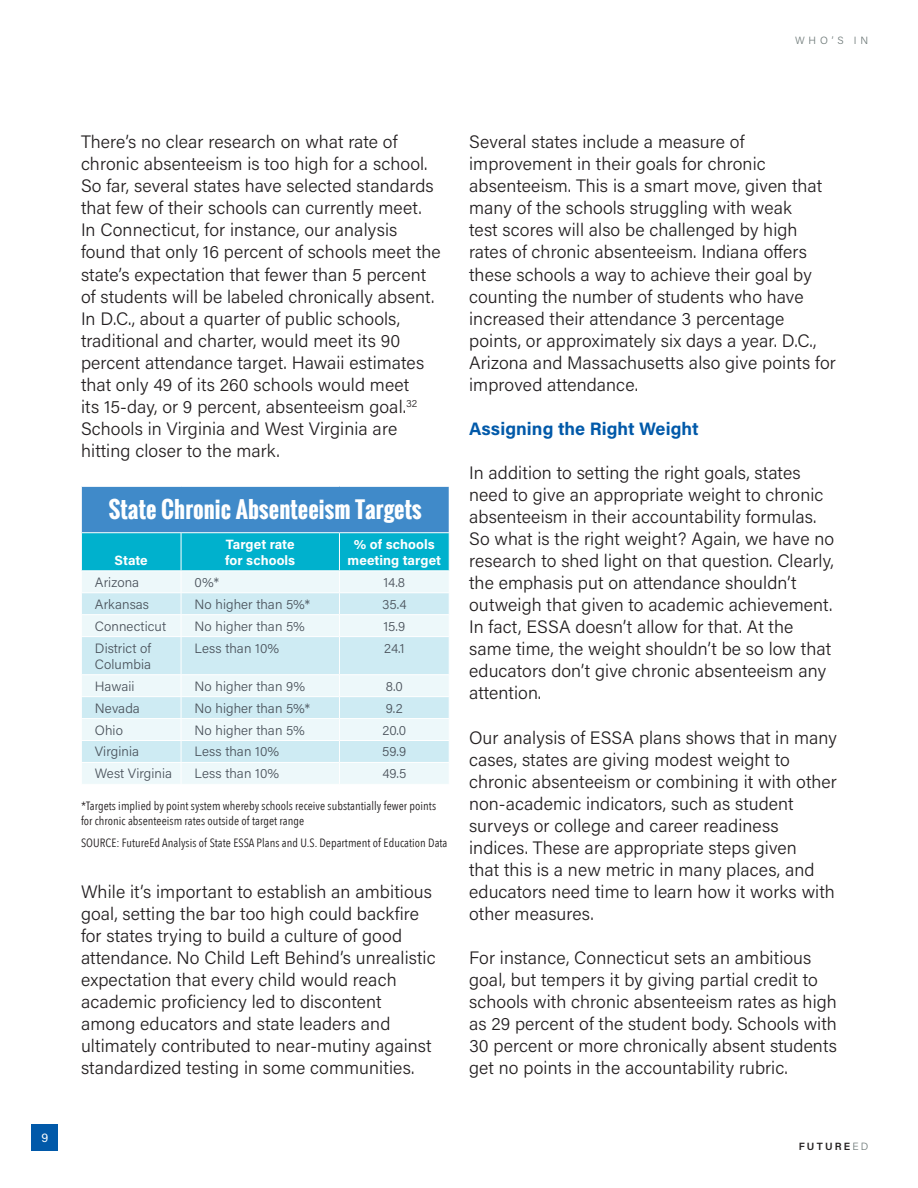
<style>
.page{position:relative;width:918px;height:1188px;background:#fff}
.page>*{position:absolute;margin:0;border:0;box-sizing:border-box;transform-origin:0 0}
.subhead1{font:700 22.5px "Oswald";letter-spacing:.005em;color:#fff}
.text1_Acumin_Light{font:300 18px/22px "Acumin Pro";letter-spacing:.005em;color:#231f20}
.subhead2{font:700 18px "Acumin Pro";letter-spacing:.005em;color:#0159a9}
.Acumin_table{font:300 13.5px/16.2px "Acumin Pro";letter-spacing:.005em;color:#4a525b}
.Acumin_table-2{font:700 13.5px/16.2px "Acumin Pro";letter-spacing:.005em;color:#fff;text-align:center}
.source{font:12px/15px "Avenir Next Condensed";letter-spacing:.005em;color:#231f20}
.t1{font:12px "Acumin Pro";color:#fff}
.t2{font:600 10.5px "Acumin Pro";letter-spacing:.205em;color:#231f20}
.t3{font:300 10.5px "Acumin Pro";color:#707b7a}
.s1{font-weight:300;color:#707b7a}
</style>
<div class="page">
<div style="left:32px;top:1124px;width:26px;height:27px;background:#0159a9"></div>
<div style="left:81px;top:486px;width:368px;height:47px;background:#408ac9"></div>
<div style="left:82px;top:763px;width:367px;height:21px;background:#edf8fa"></div>
<svg style="left:82px;top:637px;width:367px;height:125px;background:#d9eff5"></svg>
<hr style="left:81px;top:486px;width:100px;height:1px;background:#fff">
<hr style="left:81px;top:487px;width:1px;height:45px;background:#fff">
<hr style="left:181px;top:486px;width:158px;height:1px;background:#fff">
<hr style="left:339px;top:486px;width:111px;height:1px;background:#fff">
<hr style="left:81px;top:532px;width:100px;height:1px;background:#fff">
<hr style="left:181px;top:532px;width:158px;height:1px;background:#fff">
<hr style="left:339px;top:532px;width:111px;height:1px;background:#fff">
<svg style="left:81px;top:533px;width:369px;height:103px;background:#95dde9"></svg>
<hr style="left:181px;top:637px;width:1px;height:37px;background:#fff">
<hr style="left:339px;top:637px;width:1px;height:37px;background:#fff">
<hr style="left:81px;top:674px;width:100px;height:1px;background:#fff">
<hr style="left:181px;top:674px;width:158px;height:1px;background:#fff">
<hr style="left:339px;top:674px;width:111px;height:1px;background:#fff">
<hr style="left:81px;top:696px;width:100px;height:1px;background:#fff">
<hr style="left:181px;top:696px;width:158px;height:1px;background:#fff">
<hr style="left:339px;top:696px;width:111px;height:1px;background:#fff">
<hr style="left:81px;top:718px;width:100px;height:1px;background:#fff">
<hr style="left:181px;top:718px;width:158px;height:1px;background:#fff">
<hr style="left:339px;top:718px;width:111px;height:1px;background:#fff">
<hr style="left:81px;top:740px;width:100px;height:1px;background:#fff">
<hr style="left:181px;top:740px;width:158px;height:1px;background:#fff">
<hr style="left:339px;top:740px;width:111px;height:1px;background:#fff">
<svg style="left:181px;top:675px;width:1px;height:109px"></svg>
<svg style="left:339px;top:675px;width:1px;height:109px"></svg>
<p class="t3" style="left:795px;top:34px;width:75px">WHO’S IN</p>
<p class="t1" style="left:42px;top:1129px;width:8px">9</p>
<p class="text1_Acumin_Light" style="left:81px;top:130px;width:361px">There’s no clear research on what rate of chronic absenteeism is too high for a school.<br>So far, several states have selected standards that few of their schools can currently meet.<br>In Connecticut, for instance, our analysis found that only 16 percent of schools meet the state’s expectation that fewer than 5 percent of students will be labeled chronically absent.<br>In D.C., about a quarter of public schools, traditional and charter, would meet its 90 percent attendance target. Hawaii estimates that only 49 of its 260 schools would meet<br>its 15-day, or 9 percent, absenteeism goal.<sup>32<br></sup>Schools in Virginia and West Virginia are hitting closer to the mark.</p>
<p class="subhead1" style="left:109px;top:493px;width:314px">State Chronic Absenteeism Targets</p>
<p class="Acumin_table-2" style="left:115px;top:551px;width:35px">State</p>
<p class="Acumin_table-2" style="left:348px;top:535px;width:95px">% of schools meeting target</p>
<p class="Acumin_table-2" style="left:226px;top:535px;width:70px">Target rate</p>
<p class="Acumin_table-2" style="left:225px;top:551px;width:72px">for schools</p>
<p class="Acumin_table" style="left:95px;top:573px;width:46px">Arizona</p>
<p class="Acumin_table" style="left:195px;top:573px;width:26px">0%*</p>
<p class="Acumin_table" style="left:383px;top:573px;width:23px">14.8</p>
<p class="Acumin_table" style="left:95px;top:595px;width:56px">Arkansas</p>
<p class="Acumin_table" style="left:195px;top:595px;width:117px">No higher than 5%*</p>
<p class="Acumin_table" style="left:382px;top:595px;width:26px">35.4</p>
<p class="Acumin_table" style="left:95px;top:617px;width:73px">Connecticut</p>
<p class="Acumin_table" style="left:195px;top:617px;width:112px">No higher than 5%</p>
<p class="Acumin_table" style="left:383px;top:617px;width:23px">15.9</p>
<p class="Acumin_table" style="left:95px;top:639px;width:58px">District of<br>Columbia</p>
<p class="Acumin_table" style="left:195px;top:639px;width:86px">Less than 10%</p>
<p class="Acumin_table" style="left:384px;top:639px;width:22px">24.1</p>
<p class="Acumin_table" style="left:95px;top:677px;width:41px">Hawaii</p>
<p class="Acumin_table" style="left:195px;top:677px;width:112px">No higher than 9%</p>
<p class="Acumin_table" style="left:386px;top:677px;width:18px">8.0</p>
<p class="Acumin_table" style="left:95px;top:699px;width:46px">Nevada</p>
<p class="Acumin_table" style="left:195px;top:699px;width:117px">No higher than 5%*</p>
<p class="Acumin_table" style="left:386px;top:699px;width:18px">9.2</p>
<p class="Acumin_table" style="left:95px;top:721px;width:30px">Ohio</p>
<p class="Acumin_table" style="left:195px;top:721px;width:112px">No higher than 5%</p>
<p class="Acumin_table" style="left:382px;top:721px;width:25px">20.0</p>
<p class="Acumin_table" style="left:95px;top:743px;width:46px">Virginia</p>
<p class="Acumin_table" style="left:195px;top:743px;width:86px">Less than 10%</p>
<p class="Acumin_table" style="left:382px;top:743px;width:26px">59.9</p>
<p class="Acumin_table" style="left:95px;top:765px;width:79px">West Virginia</p>
<p class="Acumin_table" style="left:195px;top:765px;width:86px">Less than 10%</p>
<p class="Acumin_table" style="left:382px;top:765px;width:26px">49.5</p>
<p class="source" style="left:81px;top:798px;width:357px">*Targets implied by point system whereby schools receive substantially fewer points for chronic absenteeism rates outside of target range</p>
<p class="source" style="left:81px;top:834px;width:368px">SOURCE: FutureEd Analysis of State ESSA Plans and U.S. Department of Education Data</p>
<p class="text1_Acumin_Light" style="left:81px;top:880px;width:356px">While it’s important to establish an ambitious goal, setting the bar too high could backfire for states trying to build a culture of good attendance. No Child Left Behind’s unrealistic expectation that every child would reach academic proficiency led to discontent among educators and state leaders and ultimately contributed to near-mutiny against standardized testing in some communities.</p>
<p class="text1_Acumin_Light" style="left:469px;top:130px;width:368px">Several states include a measure of improvement in their goals for chronic absenteeism. This is a smart move, given that many of the schools struggling with weak<br>test scores will also be challenged by high rates of chronic absenteeism. Indiana offers these schools a way to achieve their goal by counting the number of students who have increased their attendance 3 percentage points, or approximately six days a year. D.C., Arizona and Massachusetts also give points for improved attendance.</p>
<p class="subhead2" style="left:469px;top:416px;width:231px">Assigning the Right Weight</p>
<p class="text1_Acumin_Light" style="left:469px;top:461px;width:367px">In addition to setting the right goals, states need to give an appropriate weight to chronic absenteeism in their accountability formulas.<br>So what is the right weight? Again, we have no research to shed light on that question. Clearly, the emphasis put on attendance shouldn’t outweigh that given to academic achievement.<br>In fact, ESSA doesn’t allow for that. At the same time, the weight shouldn’t be so low that educators don’t give chronic absenteeism any attention.</p>
<p class="text1_Acumin_Light" style="left:469px;top:726px;width:369px">Our analysis of ESSA plans shows that in many cases, states are giving modest weight to chronic absenteeism or combining it with other non-academic indicators, such as student surveys or college and career readiness indices. These are appropriate steps given<br>that this is a new metric in many places, and educators need time to learn how it works with other measures.</p>
<p class="text1_Acumin_Light" style="left:469px;top:946px;width:369px">For instance, Connecticut sets an ambitious goal, but tempers it by giving partial credit to schools with chronic absenteeism rates as high as 29 percent of the student body. Schools with 30 percent or more chronically absent students get no points in the accountability rubric.</p>
<p class="t2" style="left:799px;top:1139px;width:71px">FUTURE<span class="s1">ED</span></p>
</div>
